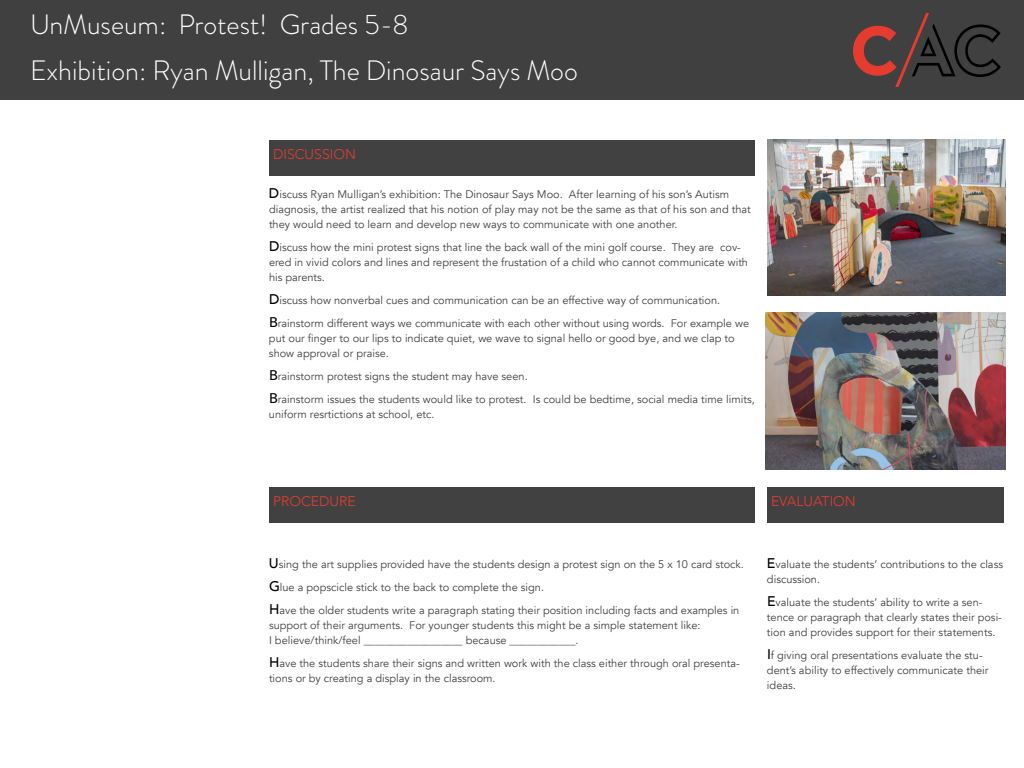
<style>
.page{position:relative;width:1024px;height:768px;background:#fff}
.page>*{position:absolute;margin:0;border:0;box-sizing:border-box;transform-origin:0 0}
.t1{font:300 28px/46px "Brandon Grotesque";color:#fff}
.t2{font:300 14px "Avenir";color:#e63c2f}
.t3{font:11px/15px "Avenir";color:#414141}
.s1{font-weight:500;font-size:14px;color:#000}
</style>
<div class="page">
<div style="left:269px;top:140px;width:486px;height:36px;background:#414141"></div>
<div style="left:0;top:0;width:1024px;height:100px;background:#404040"></div>
<svg style="left:853px;top:13px;width:148px;height:74px"></svg>
<img style="left:766px;top:312px;width:239px;height:158px">
<img style="left:767px;top:139px;width:238px;height:157px">
<div style="left:269px;top:487px;width:486px;height:36px;background:#414141"></div>
<div style="left:767px;top:487px;width:237px;height:36px;background:#414141"></div>
<h1 class="t1" style="left:30px;top:1px;width:549px">UnMuseum: Protest! Grades 5-8<br>Exhibition: Ryan Mulligan, The Dinosaur Says Moo</h1>
<p class="t2" style="left:273px;top:146px;width:85px">DISCUSSION</p>
<p class="t3" style="left:269px;top:187px;width:483px"><span class="s1">D</span>iscuss Ryan Mulligan’s exhibition: The Dinosaur Says Moo. After learning of his son’s Autism diagnosis, the artist realized that his notion of play may not be the same as that of his son and that they would need to learn and develop new ways to communicate with one another.</p>
<p class="t3" style="left:269px;top:240px;width:481px"><span class="s1">D</span>iscuss how the mini protest signs that line the back wall of the mini golf course. They are cov&shy;ered in vivid colors and lines and represent the frustation of a child who cannot communicate with his parents.</p>
<p class="t3" style="left:269px;top:289px;width:482px;line-height:23px"><span class="s1">D</span>iscuss how nonverbal cues and communication can be an effective way of communication.<br><span class="s1">B</span>rainstorm different ways we communicate with each other without using words. For example we</p>
<p class="t3" style="left:269px;top:331px;width:467px">put our finger to our lips to indicate quiet, we wave to signal hello or good bye, and we clap to show approval or praise.</p>
<p class="t3" style="left:269px;top:365px;width:487px;line-height:23px"><span class="s1">B</span>rainstorm protest signs the student may have seen.<br><span class="s1">B</span>rainstorm issues the students would like to protest. Is could be bedtime, social media time limits,</p>
<p class="t3" style="left:269px;top:407px;width:167px">uniform resrtictions at school, etc.</p>
<p class="t2" style="left:273px;top:493px;width:84px">PROCEDURE</p>
<p class="t3" style="left:269px;top:553px;width:476px;line-height:23px"><span class="s1">U</span>sing the art supplies provided have the students design a protest sign on the 5 x 10 card stock.<br><span class="s1">G</span>lue a popscicle stick to the back to complete the sign.<br><span class="s1">H</span>ave the older students write a paragraph stating their position including facts and examples in</p>
<p class="t3" style="left:269px;top:618px;width:433px">support of their arguments. For younger students this might be a simple statement like:<br>I believe/think/feel __________________ because ____________.</p>
<p class="t3" style="left:269px;top:656px;width:472px"><span class="s1">H</span>ave the students share their signs and written work with the class either through oral presenta&shy;tions or by creating a display in the classroom.</p>
<p class="t2" style="left:771px;top:493px;width:86px">EVALUATION</p>
<p class="t3" style="left:767px;top:557px;width:238px"><span class="s1">E</span>valuate the students’ contributions to the class discussion.</p>
<p class="t3" style="left:767px;top:595px;width:236px"><span class="s1">E</span>valuate the students’ ability to write a sen&shy;tence or paragraph that clearly states their posi&shy;tion and provides support for their statements.</p>
<p class="t3" style="left:767px;top:648px;width:223px"><span class="s1">I</span>f giving oral presentations evaluate the stu&shy;dent’s ability to effectively communicate their ideas.</p>
</div>
